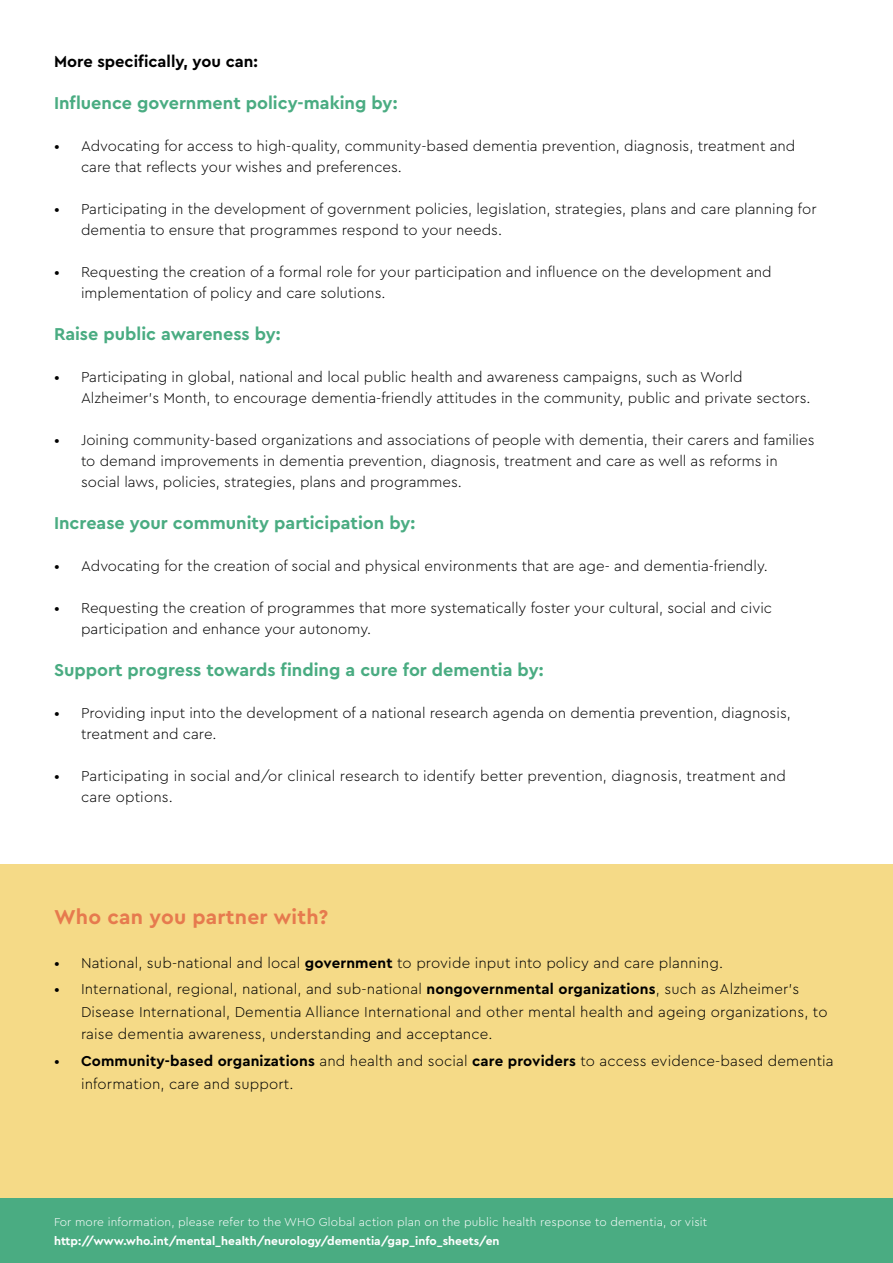
<style>
.page{position:relative;width:893px;height:1263px;background:#fff}
.page>*{position:absolute;margin:0;border:0;box-sizing:border-box;transform-origin:0 0}
.t1{font:700 21px "Cera GR";letter-spacing:.01em;color:#e67a4e}
.t2{font:700 18px "Cera GR";color:#4aac82}
.t3{font:700 16.5px "Cera GR";color:#000}
.t4{font:300 15px/21px "Cera GR";color:#000}
.t5{font:300 12px "Cera GR";letter-spacing:.01em;color:#fff}
.t6{font:700 12px "Cera GR";color:#fff}
.s1{font-family:"Cera Stencil PRO";font-weight:400}
.s2{font-weight:700}
</style>
<div class="page">
<div style="left:0;top:864px;width:893px;height:345px;background:#f5da87"></div>
<div style="left:0;top:1198px;width:893px;height:65px;background:#4aac82"></div>
<p class="t3" style="left:54px;top:52px;width:205px">More specifically, you can:</p>
<p class="t2" style="left:54px;top:93px;width:345px">Influence government policy-making by:</p>
<p class="t4" style="left:81px;top:136px;width:716px;text-indent:-27px"><span class="s1">•</span> Advocating for access to high-quality, community-based dementia prevention, diagnosis, treatment and care that reflects your wishes and preferences.</p>
<p class="t4" style="left:81px;top:199px;width:737px;text-indent:-27px"><span class="s1">•</span> Participating in the development of government policies, legislation, strategies, plans and care planning for dementia to ensure that programmes respond to your needs.</p>
<p class="t4" style="left:81px;top:262px;width:692px;text-indent:-27px"><span class="s1">•</span> Requesting the creation of a formal role for your participation and influence on the development and implementation of policy and care solutions.</p>
<p class="t2" style="left:54px;top:324px;width:228px">Raise public awareness by:</p>
<p class="t4" style="left:81px;top:367px;width:731px;text-indent:-27px"><span class="s1">•</span> Participating in global, national and local public health and awareness campaigns, such as World<br>Alzheimer’s Month, to encourage dementia-friendly attitudes in the community, public and private sectors.</p>
<p class="t4" style="left:81px;top:430px;width:735px;text-indent:-27px"><span class="s1">•</span> Joining community-based organizations and associations of people with dementia, their carers and families to demand improvements in dementia prevention, diagnosis, treatment and care as well as reforms in social laws, policies, strategies, plans and programmes.</p>
<p class="t2" style="left:54px;top:513px;width:363px">Increase your community participation by:</p>
<p class="t4" style="left:54px;top:556px;width:715px"><span class="s1">•</span> Advocating for the creation of social and physical environments that are age- and dementia-friendly.</p>
<p class="t4" style="left:81px;top:598px;width:693px;text-indent:-27px"><span class="s1">•</span> Requesting the creation of programmes that more systematically foster your cultural, social and civic participation and enhance your autonomy.</p>
<p class="t2" style="left:54px;top:660px;width:491px">Support progress towards finding a cure for dementia by:</p>
<p class="t4" style="left:81px;top:703px;width:711px;text-indent:-27px"><span class="s1">•</span> Providing input into the development of a national research agenda on dementia prevention, diagnosis, treatment and care.</p>
<p class="t4" style="left:81px;top:766px;width:707px;text-indent:-27px"><span class="s1">•</span> Participating in social and/or clinical research to identify better prevention, diagnosis, treatment and care options.</p>
<h1 class="t1" style="left:54px;top:905px;width:276px">Who can you partner with?</h1>
<p class="t4" style="left:54px;top:952px;width:671px"><span class="s1">•</span> National, sub-national and local <span class="s2">government</span> to provide input into policy and care planning.</p>
<p class="t4" style="left:81px;top:978px;width:748px;line-height:22.5px;text-indent:-27px"><span class="s1">•</span> International, regional, national, and sub-national <span class="s2">nongovernmental organizations</span>, such as Alzheimer’s<br>Disease International, Dementia Alliance International and other mental health and ageing organizations, to raise dementia awareness, understanding and acceptance.</p>
<p class="t4" style="left:81px;top:1050px;width:754px;line-height:22.5px;text-indent:-27px"><span class="s1">•</span> <span class="s2">Community-based organizations</span> and health and social <span class="s2">care providers</span> to access evidence-based dementia information, care and support.</p>
<p class="t5" style="left:54px;top:1215px;width:655px">For more information, please refer to the WHO Global action plan on the public health response to dementia, or visit</p>
<p class="t6" style="left:54px;top:1234px;width:447px">http://www.who.int/mental_health/neurology/dementia/gap_info_sheets/en</p>
</div>
